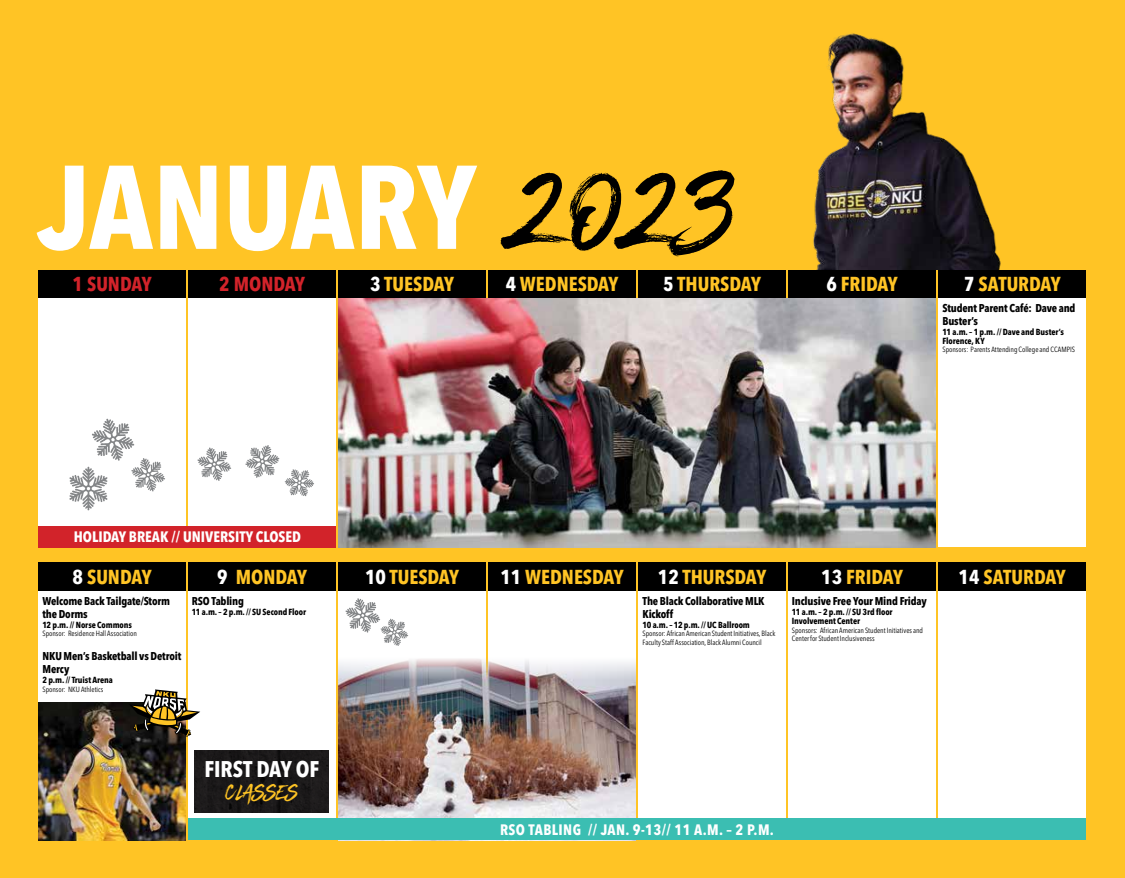
<style>
.page{position:relative;width:1125px;height:878px;background:#ffc425}
.page>*{position:absolute;margin:0;border:0;box-sizing:border-box;transform-origin:0 0}
.t1{font:700 condensed 117.5px "Avenir Next LT Pro";color:#fff}
.t2{font:700 condensed 22.5px "Avenir Next LT Pro";color:#fff}
.t3{font:22.5px "BLACKHAWK";color:#ffc425}
.t4{font:700 condensed 20px "Avenir Next LT Pro";color:#ffc425}
.t5{font:700 condensed 20px "Avenir Next LT Pro";color:#d2232a}
.t6{font:700 condensed 15px "Avenir Next LT Pro";letter-spacing:.025em;color:#fff}
.t7{font:700 condensed 15px "Avenir Next LT Pro";color:#fff}
.t8{font:700 condensed 11.25px/12.5px "Avenir Next LT Pro";letter-spacing:-.02em;color:#000}
.t9{font:700 condensed 8.75px/8.8px "Avenir Next LT Pro";letter-spacing:-.01em;color:#000}
.t10{font:condensed 7.5px/8.8px "Avenir Next LT Pro";color:#000}
.s1{font-family:"BLACKHAWK";font-weight:400;font-stretch:normal;font-size:131.25px;color:#000}
.s2{color:#fff}
</style>
<div class="page">
<div style="left:188px;top:270px;width:148px;height:28px;background:#000"></div>
<div style="left:488px;top:270px;width:148px;height:28px;background:#000"></div>
<div style="left:638px;top:270px;width:148px;height:28px;background:#000"></div>
<div style="left:39px;top:270px;width:147px;height:28px;background:#000"></div>
<div style="left:338px;top:270px;width:148px;height:28px;background:#000"></div>
<div style="left:39px;top:298px;width:147px;height:249px;background:#fff"></div>
<div style="left:189px;top:298px;width:147px;height:249px;background:#fff"></div>
<div style="left:788px;top:270px;width:148px;height:28px;background:#000"></div>
<div style="left:38px;top:562px;width:148px;height:29px;background:#000"></div>
<div style="left:188px;top:562px;width:148px;height:29px;background:#000"></div>
<div style="left:338px;top:562px;width:148px;height:29px;background:#000"></div>
<div style="left:488px;top:562px;width:148px;height:29px;background:#000"></div>
<div style="left:638px;top:562px;width:148px;height:29px;background:#000"></div>
<div style="left:788px;top:562px;width:148px;height:29px;background:#000"></div>
<div style="left:938px;top:270px;width:148px;height:28px;background:#000"></div>
<div style="left:938px;top:562px;width:148px;height:29px;background:#000"></div>
<div style="left:38px;top:591px;width:148px;height:249px;background:#fff"></div>
<div style="left:188px;top:591px;width:148px;height:249px;background:#fff"></div>
<div style="left:338px;top:591px;width:148px;height:249px;background:#fff"></div>
<div style="left:488px;top:591px;width:148px;height:249px;background:#fff"></div>
<div style="left:638px;top:591px;width:148px;height:249px;background:#fff"></div>
<div style="left:788px;top:591px;width:148px;height:249px;background:#fff"></div>
<div style="left:938px;top:298px;width:148px;height:249px;background:#fff"></div>
<div style="left:938px;top:591px;width:148px;height:249px;background:#fff"></div>
<div style="left:195px;top:750px;width:134px;height:62px;background:#1b1919"></div>
<img style="left:338px;top:298px;width:598px;height:249px">
<img style="left:338px;top:659px;width:298px;height:159px">
<div style="left:39px;top:525px;width:297px;height:22px;background:#d2232a"></div>
<img style="left:813px;top:33px;width:188px;height:237px">
<div style="left:188px;top:818px;width:898px;height:22px;background:#3bbeb2"></div>
<svg style="left:69px;top:418px;width:96px;height:92px"></svg>
<svg style="left:345px;top:598px;width:64px;height:48px"></svg>
<svg style="left:188px;top:435px;width:126px;height:61px"></svg>
<img style="left:38px;top:702px;width:148px;height:138px">
<svg style="left:129px;top:689px;width:71px;height:47px"></svg>
<h1 class="t1" style="left:38px;top:135px;width:698px">JANUARY <span class="s1">2023</span></h1>
<h3 class="t5" style="left:73px;top:272px;width:80px">1 SUNDAY</h3>
<h3 class="t5" style="left:219px;top:272px;width:87px">2 MONDAY</h3>
<h3 class="t4" style="left:370px;top:272px;width:85px"><span class="s2">3</span> TUESDAY</h3>
<h3 class="t4" style="left:506px;top:272px;width:114px"><span class="s2">4</span> WEDNESDAY</h3>
<h3 class="t4" style="left:663px;top:272px;width:99px"><span class="s2">5</span> THURSDAY</h3>
<h3 class="t4" style="left:826px;top:272px;width:73px"><span class="s2">6</span> FRIDAY</h3>
<h3 class="t4" style="left:964px;top:272px;width:98px"><span class="s2">7</span> SATURDAY</h3>
<h3 class="t7" style="left:74px;top:527px;width:229px">HOLIDAY BREAK // UNIVERSITY CLOSED</h3>
<h3 class="t8" style="left:942px;top:302px;width:135px">Student Parent Café: Dave and<br>Buster’s</h3>
<p class="t9" style="left:942px;top:327px;width:123px">11 a.m. – 1 p.m. // Dave and Buster’s<br>Florence, KY</p>
<p class="t10" style="left:942px;top:345px;width:134px">Sponsors: Parents Attending College and CCAMPIS</p>
<h3 class="t4" style="left:73px;top:564px;width:80px"><span class="s2">8</span> SUNDAY</h3>
<h3 class="t4" style="left:217px;top:564px;width:91px"><span class="s2">9</span> MONDAY</h3>
<h3 class="t4" style="left:365px;top:564px;width:96px"><span class="s2">10</span> TUESDAY</h3>
<h3 class="t4" style="left:500px;top:564px;width:125px"><span class="s2">11</span> WEDNESDAY</h3>
<h3 class="t4" style="left:658px;top:564px;width:110px"><span class="s2">12</span> THURSDAY</h3>
<h3 class="t4" style="left:821px;top:564px;width:83px"><span class="s2">13</span> FRIDAY</h3>
<h3 class="t4" style="left:959px;top:564px;width:108px"><span class="s2">14</span> SATURDAY</h3>
<h3 class="t8" style="left:42px;top:594px;width:129px">Welcome Back Tailgate/Storm the Dorms</h3>
<p class="t9" style="left:42px;top:620px;width:91px">12 p.m. // Norse Commons</p>
<p class="t10" style="left:42px;top:629px;width:96px">Sponsor: Residence Hall Association</p>
<h3 class="t8" style="left:42px;top:650px;width:140px">NKU Men’s Basketball vs Detroit<br>Mercy</h3>
<p class="t9" style="left:42px;top:675px;width:72px">2 p.m. // Truist Arena</p>
<p class="t10" style="left:42px;top:684px;width:63px">Sponsor: NKU Athletics</p>
<h3 class="t8" style="left:192px;top:594px;width:54px">RSO Tabling</h3>
<p class="t9" style="left:192px;top:607px;width:116px">11 a.m. – 2 p.m. // SU Second Floor</p>
<h2 class="t2" style="left:204px;top:755px;width:116px">FIRST DAY OF</h2>
<h2 class="t3" style="left:226px;top:778px;width:74px">CLASSES</h2>
<h3 class="t8" style="left:642px;top:594px;width:124px">The Black Collaborative MLK<br>Kickoff</h3>
<p class="t9" style="left:642px;top:620px;width:109px">10 a.m. – 12 p.m. // UC Ballroom</p>
<p class="t10" style="left:642px;top:629px;width:134px">Sponsor: African American Student Initiatives, Black<br>Faculty Staff Association, Black Alumni Council</p>
<h3 class="t8" style="left:792px;top:594px;width:136px">Inclusive Free Your Mind Friday</h3>
<p class="t9" style="left:792px;top:607px;width:102px">11 a.m. – 2 p.m. // SU 3rd floor<br>Involvement Center</p>
<p class="t10" style="left:792px;top:625px;width:133px">Sponsors: African American Student Initiatives and<br>Center for Student Inclusiveness</p>
<h3 class="t6" style="left:500px;top:820px;width:275px">RSO TABLING // JAN. 9-13// 11 A.M. – 2 P.M.</h3>
</div>
